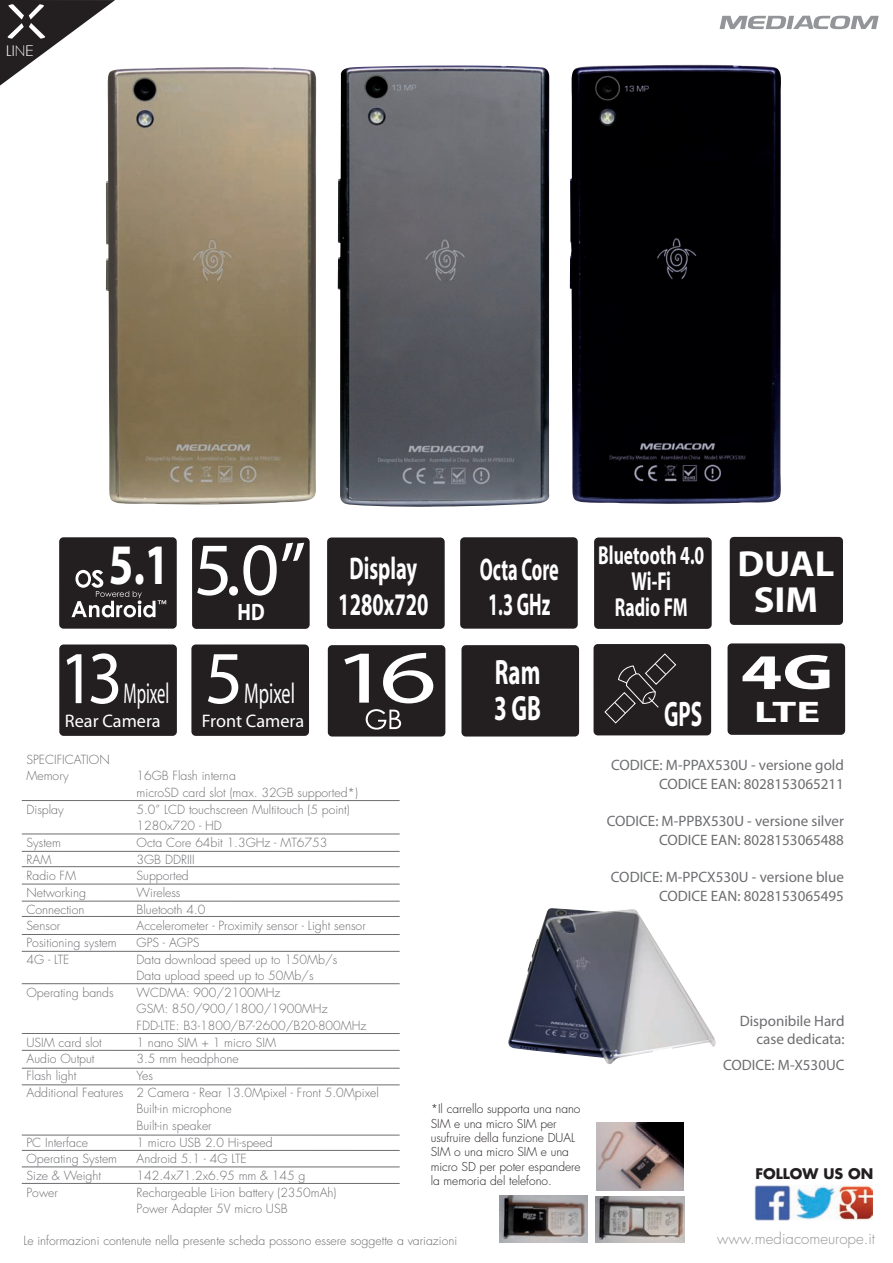
<style>
.page{position:relative;width:893px;height:1263px;background:#fff}
.page>*{position:absolute;margin:0;border:0;box-sizing:border-box;transform-origin:0 0}
.t1{font:75.3px "Myriad";color:#fff}
.t2{font:75.3px "Myriad";color:#fff;scale:.91 1}
.t3{font:75.3px "Myriad";color:#fff;scale:1.5 1}
.t4{font:700 57.6px "Myriad Pro";color:#fff;scale:.77 1}
.t5{font:700 50.1px "Myriad";color:#fff;scale:1.49 1}
.t6{font:700 36.45px/36.5px "Myriad";color:#fff;text-align:center;scale:1.06 1}
.t7{font:700 35.55px "Myriad";color:#fff;scale:.59 1}
.t8{font:700 35.25px/35.2px "Myriad";color:#fff;scale:.65 1}
.t9{font:700 31.5px/35.2px "Myriad";color:#fff;text-align:center;scale:.65 1}
.t10{font:700 31.5px/35.2px "Myriad";color:#fff;scale:.58 1}
.t11{font:700 29.85px "Myriad";color:#fff;scale:1.49 1}
.t12{font:28.8px "Myriad";color:#fff;scale:.57 1}
.t13{font:28.8px "Myriad";color:#fff;scale:.63 1}
.t14{font:700 26.1px/26.1px "Myriad";color:#fff;text-align:center;scale:.67 1}
.t15{font:700 23.85px "Myriad";color:#fff;scale:.83 1}
.t16{font:18.15px "Myriad";color:#fff}
.t17{font:15px/18.8px "Myriad Pro";color:#6c6d70;text-align:right}
.t18{font:300 15px "Futura";color:#939598}
.t19{font:700 14.25px "Futura";color:#231f20}
.t20{font:300 14.1px "Futura";color:#fff;scale:1.25 1}
.t21{font:300 12.3px/16.6px "Futura";color:#6c6d70}
.t22{font:300 12px/14.4px "Futura";color:#231f20}
</style>
<div class="page">
<svg style="left:720px;top:16px;width:159px;height:13px"></svg>
<img style="left:755px;top:1185px;width:117px;height:36px">
<hr style="left:22px;top:800px;width:378px;height:1px;background:#6c6d70">
<hr style="left:22px;top:834px;width:378px;height:1px;background:#6c6d70">
<hr style="left:22px;top:851px;width:378px;height:1px;background:#6c6d70">
<hr style="left:22px;top:866px;width:378px;height:1px;background:#6c6d70">
<hr style="left:22px;top:884px;width:378px;height:1px;background:#6c6d70">
<hr style="left:22px;top:901px;width:378px;height:1px;background:#6c6d70">
<hr style="left:22px;top:916px;width:378px;height:1px;background:#6c6d70">
<hr style="left:22px;top:951px;width:378px;height:1px;background:#6c6d70">
<hr style="left:22px;top:983px;width:378px;height:1px;background:#6c6d70">
<hr style="left:22px;top:934px;width:378px;height:1px;background:#6c6d70">
<hr style="left:22px;top:1033px;width:378px;height:1px;background:#6c6d70">
<hr style="left:22px;top:1068px;width:378px;height:1px;background:#6c6d70">
<hr style="left:22px;top:1084px;width:378px;height:1px;background:#6c6d70">
<hr style="left:22px;top:1135px;width:378px;height:1px;background:#6c6d70">
<hr style="left:22px;top:1150px;width:378px;height:1px;background:#6c6d70">
<hr style="left:22px;top:1167px;width:378px;height:1px;background:#6c6d70">
<hr style="left:22px;top:1183px;width:378px;height:1px;background:#6c6d70">
<hr style="left:22px;top:1050px;width:378px;height:1px;background:#6c6d70">
<div style="left:727px;top:643px;width:118px;height:92px;background:#231f20;border-radius:4px"></div>
<div style="left:59px;top:644px;width:118px;height:92px;background:#231f20;border-radius:4px"></div>
<div style="left:593px;top:644px;width:118px;height:91px;background:#231f20;border-radius:4px"></div>
<svg style="left:604px;top:653px;width:72px;height:71px"></svg>
<div style="left:59px;top:537px;width:118px;height:92px;background:#231f20;border-radius:4px"></div>
<div style="left:327px;top:537px;width:118px;height:92px;background:#231f20;border-radius:4px"></div>
<div style="left:328px;top:645px;width:117px;height:91px;background:#231f20;border-radius:4px"></div>
<div style="left:461px;top:645px;width:118px;height:91px;background:#231f20;border-radius:4px"></div>
<div style="left:192px;top:537px;width:118px;height:92px;background:#231f20;border-radius:4px"></div>
<div style="left:460px;top:537px;width:118px;height:92px;background:#231f20;border-radius:4px"></div>
<div style="left:594px;top:537px;width:118px;height:92px;background:#231f20;border-radius:4px"></div>
<div style="left:191px;top:644px;width:118px;height:92px;background:#231f20;border-radius:4px"></div>
<svg style="left:71px;top:570px;width:95px;height:47px"></svg>
<svg style="left:366px;top:709px;width:35px;height:20px"></svg>
<div style="left:730px;top:537px;width:113px;height:88px;background:#231f20;border-radius:4px"></div>
<svg style="left:0;top:0;width:115px;height:86px"></svg>
<img style="left:106px;top:67px;width:211px;height:437px">
<img style="left:338px;top:65px;width:212px;height:442px">
<img style="left:570px;top:64px;width:211px;height:440px">
<img style="left:508px;top:908px;width:208px;height:156px">
<img style="left:499px;top:1196px;width:89px;height:47px">
<img style="left:596px;top:1196px;width:88px;height:46px">
<img style="left:596px;top:1122px;width:88px;height:69px">
<p class="t20" style="left:6px;top:41px;width:24px">LINE</p>
<h1 class="t1" style="left:194px;top:532px;width:113px">5.0”</h1>
<h2 class="t4" style="left:109px;top:527px;width:80px">5.1</h2>
<h3 class="t9" style="left:338px;top:552px;width:140px">Display<br>1280x720</h3>
<h3 class="t10" style="left:480px;top:552px;width:138px">Octa Core<br>1.3 GHz</h3>
<h3 class="t15" style="left:238px;top:600px;width:34px">HD</h3>
<h1 class="t2" style="left:60px;top:640px;width:71px">13</h1>
<h3 class="t12" style="left:123px;top:679px;width:82px">Mpixel</h3>
<h1 class="t1" style="left:205px;top:641px;width:40px">5</h1>
<h3 class="t13" style="left:244px;top:679px;width:82px">Mpixel</h3>
<h1 class="t3" style="left:333px;top:640px;width:71px">16</h1>
<h3 class="t16" style="left:65px;top:712px;width:97px">Rear Camera</h3>
<h3 class="t16" style="left:202px;top:712px;width:104px">Front Camera</h3>
<p class="t21" style="left:27px;top:751px;width:85px">SPECIFICATION<br>Memory</p>
<p class="t21" style="left:137px;top:768px;width:223px">16GB Flash interna<br>microSD card slot (max. 32GB supported*)</p>
<h3 class="t8" style="left:494px;top:656px;width:74px">Ram<br>3 GB</h3>
<p class="t21" style="left:27px;top:801px;width:39px">Display</p>
<p class="t21" style="left:137px;top:801px;width:215px">5.0” LCD touchscreen Multitouch (5 point)<br>1280x720 - HD</p>
<p class="t21" style="left:27px;top:834px;width:36px">System</p>
<p class="t21" style="left:137px;top:834px;width:192px">Octa Core 64bit 1.3GHz - MT6753</p>
<p class="t21" style="left:27px;top:851px;width:26px">RAM</p>
<p class="t21" style="left:137px;top:851px;width:60px">3GB DDRIII</p>
<p class="t21" style="left:27px;top:868px;width:51px">Radio FM</p>
<p class="t21" style="left:137px;top:868px;width:54px">Supported</p>
<p class="t21" style="left:27px;top:884px;width:61px">Networking</p>
<p class="t21" style="left:137px;top:884px;width:45px">Wireless</p>
<p class="t21" style="left:27px;top:901px;width:60px">Connection</p>
<p class="t21" style="left:137px;top:901px;width:70px">Bluetooth 4.0</p>
<p class="t21" style="left:27px;top:917px;width:35px">Sensor</p>
<p class="t21" style="left:137px;top:917px;width:231px">Accelerometer - Proximity sensor - Light sensor</p>
<p class="t21" style="left:27px;top:934px;width:92px">Positioning system</p>
<p class="t21" style="left:137px;top:934px;width:64px">GPS - AGPS</p>
<p class="t21" style="left:27px;top:951px;width:45px">4G - LTE</p>
<p class="t21" style="left:137px;top:951px;width:202px">Data download speed up to 150Mb/s<br>Data upload speed up to 50Mb/s</p>
<p class="t21" style="left:27px;top:984px;width:89px">Operating bands</p>
<p class="t21" style="left:137px;top:984px;width:231px">WCDMA: 900/2100MHz<br>GSM: 850/900/1800/1900MHz<br>FDD-LTE: B3-1800/B7-2600/B20-800MHz</p>
<p class="t21" style="left:27px;top:1034px;width:77px">USIM card slot</p>
<p class="t21" style="left:137px;top:1034px;width:141px">1 nano SIM + 1 micro SIM</p>
<p class="t21" style="left:27px;top:1051px;width:69px">Audio Output</p>
<p class="t21" style="left:137px;top:1051px;width:104px">3.5 mm headphone</p>
<p class="t21" style="left:27px;top:1067px;width:51px">Flash light</p>
<p class="t21" style="left:137px;top:1067px;width:18px">Yes</p>
<p class="t21" style="left:27px;top:1084px;width:354px">Additional Features 2 Camera - Rear 13.0Mpixel - Front 5.0Mpixel</p>
<p class="t21" style="left:137px;top:1101px;width:97px">Built-in microphone</p>
<p class="t21" style="left:137px;top:1117px;width:77px">Built-in speaker</p>
<p class="t21" style="left:27px;top:1134px;width:63px">PC Interface</p>
<p class="t21" style="left:137px;top:1134px;width:138px">1 micro USB 2.0 Hi-speed</p>
<p class="t21" style="left:27px;top:1150px;width:92px">Operating System</p>
<p class="t21" style="left:137px;top:1150px;width:112px">Android 5.1 - 4G LTE</p>
<p class="t21" style="left:27px;top:1167px;width:76px">Size &amp; Weight</p>
<p class="t21" style="left:137px;top:1167px;width:170px">142.4x71.2x6.95 mm &amp; 145 g</p>
<p class="t21" style="left:27px;top:1184px;width:33px">Power</p>
<p class="t21" style="left:137px;top:1184px;width:201px">Rechargeable Li-ion battery (2350mAh)<br>Power Adapter 5V micro USB</p>
<p class="t21" style="left:23px;top:1232px;width:435px">Le informazioni contenute nella presente scheda possono essere soggette a variazioni</p>
<p class="t22" style="left:431px;top:1102px;width:152px">*Il carrello supporta una nano<br>SIM e una micro SIM per usufruire della funzione DUAL<br>SIM o una micro SIM e una micro SD per poter espandere la memoria del telefono.</p>
<h3 class="t14" style="left:598px;top:543px;width:160px">Bluetooth 4.0<br>Wi-Fi<br>Radio FM</h3>
<h3 class="t7" style="left:664px;top:696px;width:66px">GPS</h3>
<h3 class="t6" style="left:737px;top:547px;width:93px">DUAL<br>SIM</h3>
<h3 class="t5" style="left:741px;top:646px;width:64px">4G</h3>
<h3 class="t11" style="left:754px;top:697px;width:46px">LTE</h3>
<p class="t17" style="left:611px;top:755px;width:234px">CODICE: M-PPAX530U - versione gold<br>CODICE EAN: 8028153065211</p>
<p class="t17" style="left:607px;top:811px;width:239px">CODICE: M-PPBX530U - versione silver<br>CODICE EAN: 8028153065488</p>
<p class="t17" style="left:611px;top:867px;width:235px">CODICE: M-PPCX530U - versione blue<br>CODICE EAN: 8028153065495</p>
<p class="t17" style="left:740px;top:1011px;width:106px">Disponibile Hard case dedicata:</p>
<p class="t17" style="left:723px;top:1056px;width:123px">CODICE: M-X530UC</p>
<p class="t19" style="left:755px;top:1164px;width:119px">FOLLOW US ON</p>
<p class="t18" style="left:717px;top:1228px;width:159px">www.mediacomeurope.it</p>
</div>
